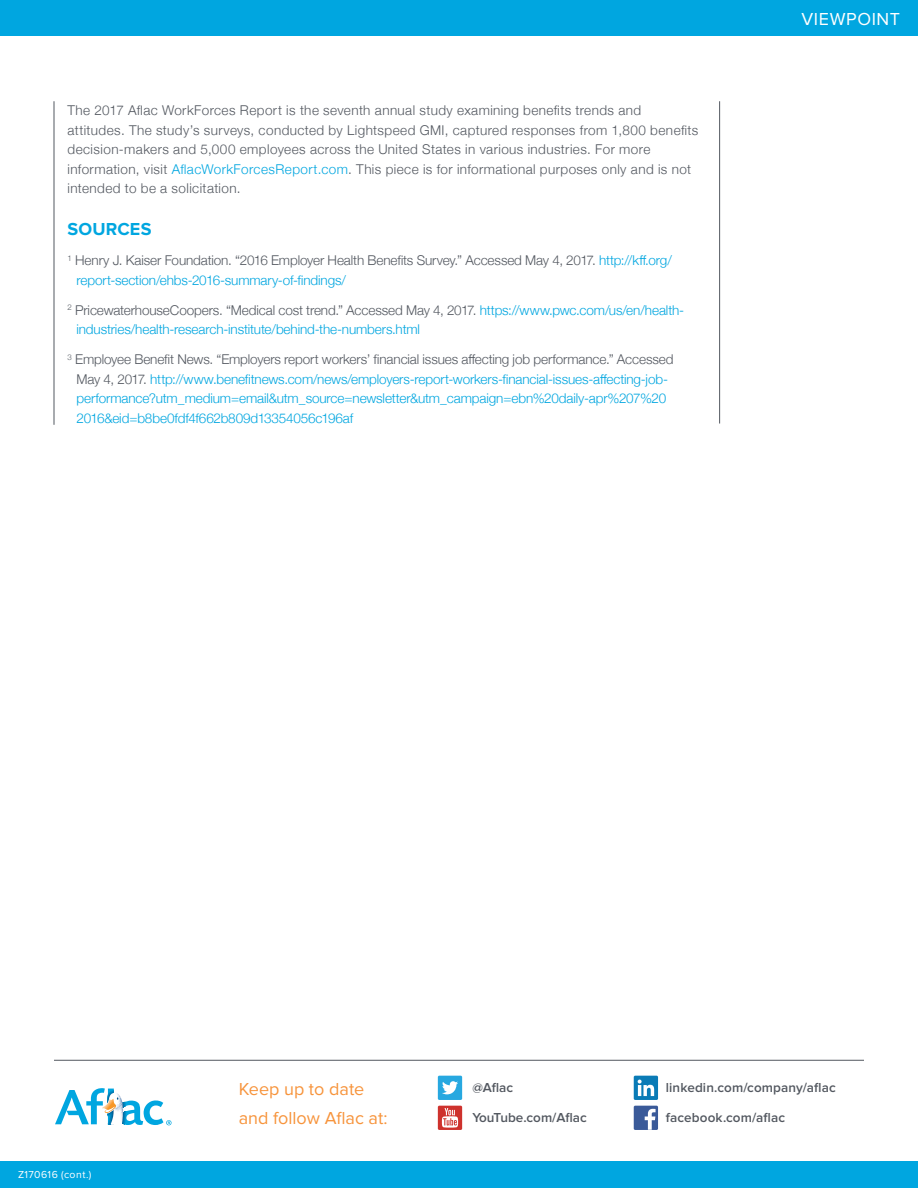
<style>
.page{position:relative;width:918px;height:1188px;background:#fff}
.page>*{position:absolute;margin:0;border:0;box-sizing:border-box;transform-origin:0 0}
.t1{font:18px/28.5px "Proxima Nova";color:#f7943c}
.t2{font:18px "Proxima Nova";letter-spacing:.03em;color:#fff}
.STD_SOURCES{font:700 18px "Proxima Nova";letter-spacing:.01em;color:#00a6e0}
.STD_SOURCES_BODY{font:300 13.5px/19.5px "Helvetica Neue";letter-spacing:-.01em;color:#00a6e0}
.STD_BODY_COPY{font:300 13.5px/19.5px "Helvetica Neue";letter-spacing:.03em;color:#535860}
.STD_SOURCES_BODY-2{font:300 13.5px/19.5px "Helvetica Neue";letter-spacing:-.01em;color:#535860}
.t3{font:600 13.5px "Proxima Nova";letter-spacing:.01em;color:#535860}
.t4{font:10.5px "Proxima Nova";letter-spacing:.045em;color:#fff}
.s1{color:#00a6e0}
.s2{color:#535860}
</style>
<div class="page">
<div style="left:0;top:0;width:918px;height:36px;background:#00a6e0"></div>
<div style="left:0;top:1161px;width:918px;height:27px;background:#00a6e0"></div>
<hr style="left:54px;top:1060px;width:810px;height:1px;background:#535860">
<div style="left:438px;top:1076px;width:24px;height:24px;background:#27a8e0;border-radius:2px"></div>
<svg style="left:442px;top:1081px;width:16px;height:13px"></svg>
<div style="left:634px;top:1076px;width:24px;height:24px;background:#0a7bb6;border-radius:2px"></div>
<svg style="left:638px;top:1080px;width:16px;height:16px"></svg>
<div style="left:634px;top:1106px;width:24px;height:24px;background:#3a5a99;border-radius:2px"></div>
<svg style="left:645px;top:1109px;width:11px;height:21px"></svg>
<div style="left:438px;top:1106px;width:24px;height:24px;background:#ce322d;border-radius:2px"></div>
<svg style="left:442px;top:1108px;width:16px;height:20px"></svg>
<svg style="left:55px;top:1088px;width:117px;height:37px"></svg>
<hr style="left:719px;top:101px;width:1px;height:323px;background:#535860">
<hr style="left:54px;top:101px;width:1px;height:324px;background:#535860">
<p class="STD_BODY_COPY" style="left:68px;top:100px;width:632px">The 2017 Aflac WorkForces Report is the seventh annual study examining benefits trends and attitudes. The study’s surveys, conducted by Lightspeed GMI, captured responses from 1,800 benefits decision-makers and 5,000 employees across the United States in various industries. For more information, visit <span class="s1">AflacWorkForcesReport.com</span>. This piece is for informational purposes only and is not intended to be a solicitation.</p>
<p class="STD_SOURCES" style="left:68px;top:219px;width:86px">SOURCES</p>
<p class="STD_SOURCES_BODY-2" style="left:76px;top:250px;width:597px;text-indent:-9px"><sup>1</sup> Henry J. Kaiser Foundation. “2016 Employer Health Benefits Survey.” Accessed May 4, 2017. <span class="s1">http://kff.org/ report-section/ehbs-2016-summary-of-findings/</span></p>
<p class="STD_SOURCES_BODY" style="left:76px;top:299px;width:609px;text-indent:-9px"><sup>2</sup> <span class="s2">PricewaterhouseCoopers. “Medical cost trend.” Accessed May 4, 2017.</span> https://www.pwc.com/us/en/health&shy;industries/health-research-institute/behind-the-numbers.html</p>
<p class="STD_SOURCES_BODY" style="left:76px;top:349px;width:599px;text-indent:-9px"><sup>3</sup> <span class="s2">Employee Benefit News. “Employers report workers’ financial issues affecting job performance.” Accessed May 4, 2017.</span> http://www.benefitnews.com/news/employers-report-workers-financial-issues-affecting-job&shy;performance?utm_medium=email&amp;utm_source=newsletter&amp;utm_campaign=ebn%20daily-apr%207%20<br>2016&amp;eid=b8be0fdf4f662b809d13354056c196af</p>
<p class="t2" style="left:802px;top:9px;width:100px">VIEWPOINT</p>
<p class="t4" style="left:18px;top:1169px;width:75px">Z170616 (cont.)</p>
<p class="t1" style="left:239px;top:1075px;width:150px">Keep up to date and follow Aflac at:</p>
<p class="t3" style="left:472px;top:1080px;width:42px">@Aflac</p>
<p class="t3" style="left:666px;top:1080px;width:171px">linkedin.com/company/aflac</p>
<p class="t3" style="left:472px;top:1110px;width:116px">YouTube.com/Aflac</p>
<p class="t3" style="left:666px;top:1110px;width:121px">facebook.com/aflac</p>
</div>
